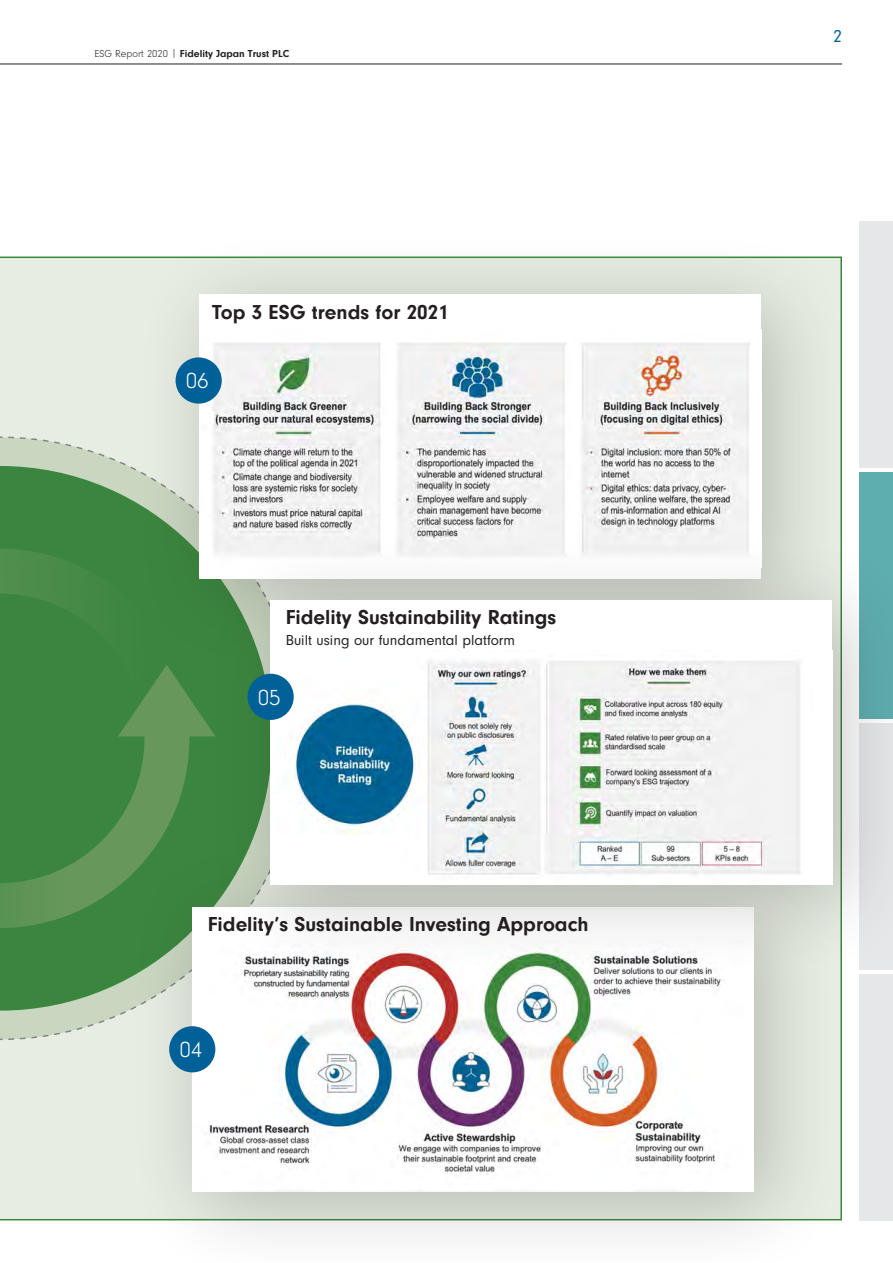
<style>
.page{position:relative;width:893px;height:1263px;background:#fff}
.page>*{position:absolute;margin:0;border:0;box-sizing:border-box;transform-origin:0 0}
.t1{font:300 23.1px "Neuzeit Gro";color:#fff}
.t2{font:700 21px "Neuzeit Gro";color:#231f20}
.t3{font:18px "Neuzeit Gro";color:#006198}
.t4{font:15px "Neuzeit Gro";color:#231f20}
.t5{font:700 10.5px "Neuzeit Gro";color:#231f20}
.s1{font-weight:300}
</style>
<div class="page">
<hr style="left:0;top:64px;width:842px;height:1px;background:#231f20">
<div style="left:859px;top:974px;width:34px;height:246px;background:#e6e7e9"></div>
<div style="left:859px;top:221px;width:34px;height:247px;background:#e6e7e9"></div>
<div style="left:859px;top:472px;width:34px;height:247px;background:#5eadaf"></div>
<div style="left:0;top:256px;width:135px;height:964px;background:#e7ede2"></div>
<svg style="left:0;top:436px;width:135px;height:605px;background:#d1dcca"></svg>
<svg style="left:0;top:466px;width:135px;height:544px;background:#4d904f"></svg>
<svg style="left:0;top:548px;width:135px;height:117px;background:#3f8741"></svg>
<svg style="left:0;top:665px;width:206px;height:263px;background:#488b47"></svg>
<div style="left:135px;top:230px;width:716px;height:440px;background:#231f20;opacity:.25"></div>
<div style="left:200px;top:294px;width:561px;height:285px;background:#fff"></div>
<img style="left:212px;top:342px;width:539px;height:194px">
<div style="left:176px;top:357px;width:46px;height:47px;background:#006198;border-radius:50%"></div>
<div style="left:128px;top:842px;width:716px;height:421px;background:#231f20;opacity:.25"></div>
<img style="left:192px;top:941px;width:562px;height:251px">
<div style="left:169px;top:1026px;width:46px;height:46px;background:#006198;border-radius:50%"></div>
<div style="left:206px;top:536px;width:687px;height:439px;background:#231f20;opacity:.25"></div>
<div style="left:271px;top:600px;width:561px;height:285px;background:#fff"></div>
<img style="left:271px;top:660px;width:530px;height:215px">
<div style="left:248px;top:674px;width:46px;height:46px;background:#006198;border-radius:50%"></div>
<p class="t5" style="left:94px;top:47px;width:196px"><span class="s1">ESG Report 2020 |</span> Fidelity Japan Trust PLC</p>
<p class="t2" style="left:212px;top:300px;width:238px">Top 3 ESG trends for 2021</p>
<p class="t1" style="left:186px;top:368px;width:25px">06</p>
<p class="t2" style="left:286px;top:606px;width:272px">Fidelity Sustainability Ratings</p>
<p class="t4" style="left:286px;top:632px;width:231px">Built using our fundamental platform</p>
<p class="t1" style="left:258px;top:685px;width:25px">05</p>
<p class="t2" style="left:208px;top:912px;width:382px">Fidelity’s Sustainable Investing Approach</p>
<p class="t1" style="left:179px;top:1037px;width:25px">04</p>
<p class="t3" style="left:833px;top:26px;width:10px">2</p>
</div>
